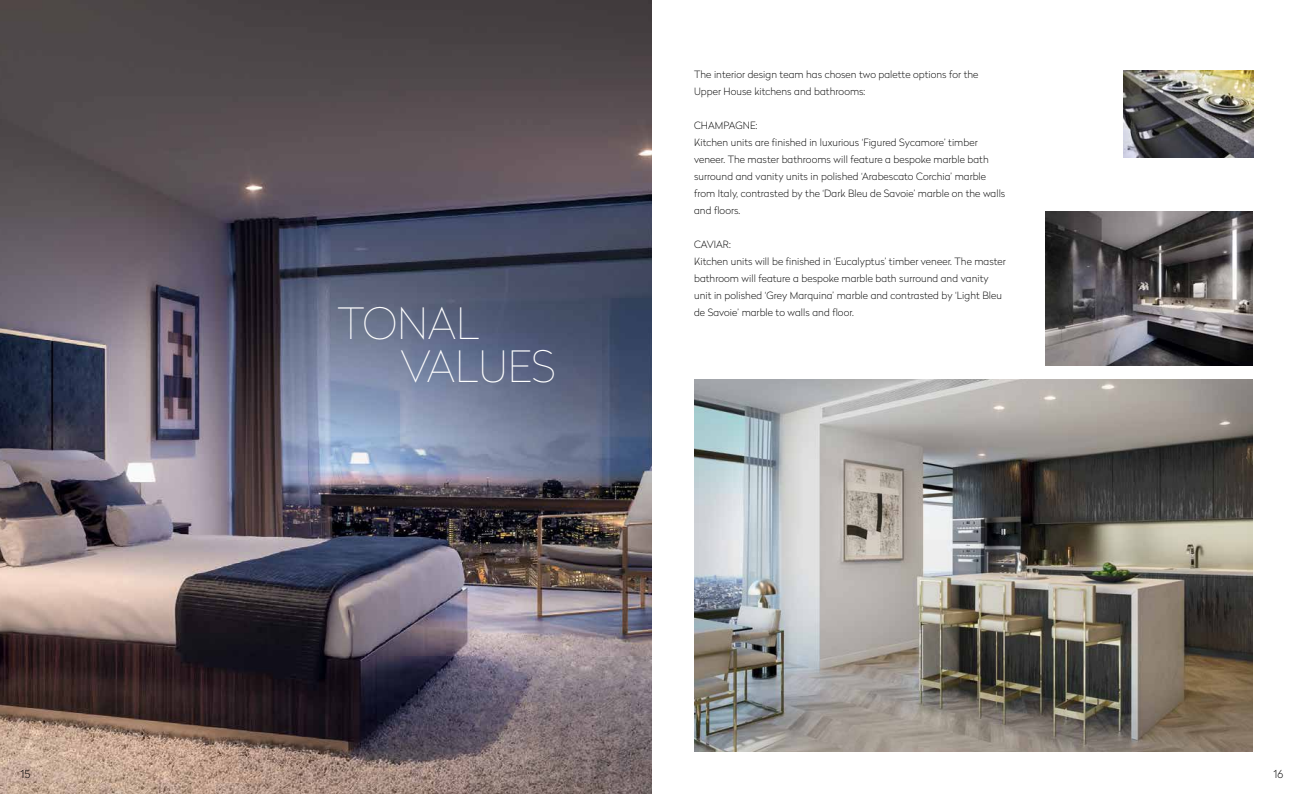
<style>
.page{position:relative;width:1304px;height:794px;background:#fff}
.page>*{position:absolute;margin:0;border:0;box-sizing:border-box;transform-origin:0 0}
.t1{font:100 43px/43px "Radikal";color:#fff}
.t2{font:100 11px "Radikal";color:#000}
.t3{font:100 10px/17px "Radikal";letter-spacing:.005em;color:#000}
</style>
<div class="page">
<img style="left:0;top:0;width:652px;height:794px">
<img style="left:1124px;top:71px;width:129px;height:86px">
<img style="left:1046px;top:211px;width:207px;height:155px">
<img style="left:694px;top:380px;width:559px;height:371px">
<h1 class="t1" style="left:400px;top:300px;width:157px;text-indent:-63px">TONAL<br>VALUES</h1>
<p class="t3" style="left:694px;top:66px;width:286px">The interior design team has chosen two palette options for the<br>Upper House kitchens and bathrooms:</p>
<p class="t3" style="left:694px;top:117px;width:313px">CHAMPAGNE:<br>Kitchen units are finished in luxurious ‘Figured Sycamore’ timber veneer. The master bathrooms will feature a bespoke marble bath surround and vanity units in polished ‘Arabescato Corchia’ marble from Italy, contrasted by the ‘Dark Bleu de Savoie’ marble on the walls and floors.</p>
<p class="t3" style="left:694px;top:236px;width:313px">CAVIAR:<br>Kitchen units will be finished in ‘Eucalyptus’ timber veneer. The master bathroom will feature a bespoke marble bath surround and vanity unit in polished ‘Grey Marquina’ marble and contrasted by ‘Light Bleu de Savoie’ marble to walls and floor.</p>
<p class="t2" style="left:21px;top:766px;width:11px">15</p>
<p class="t2" style="left:1274px;top:766px;width:11px">16</p>
</div>
